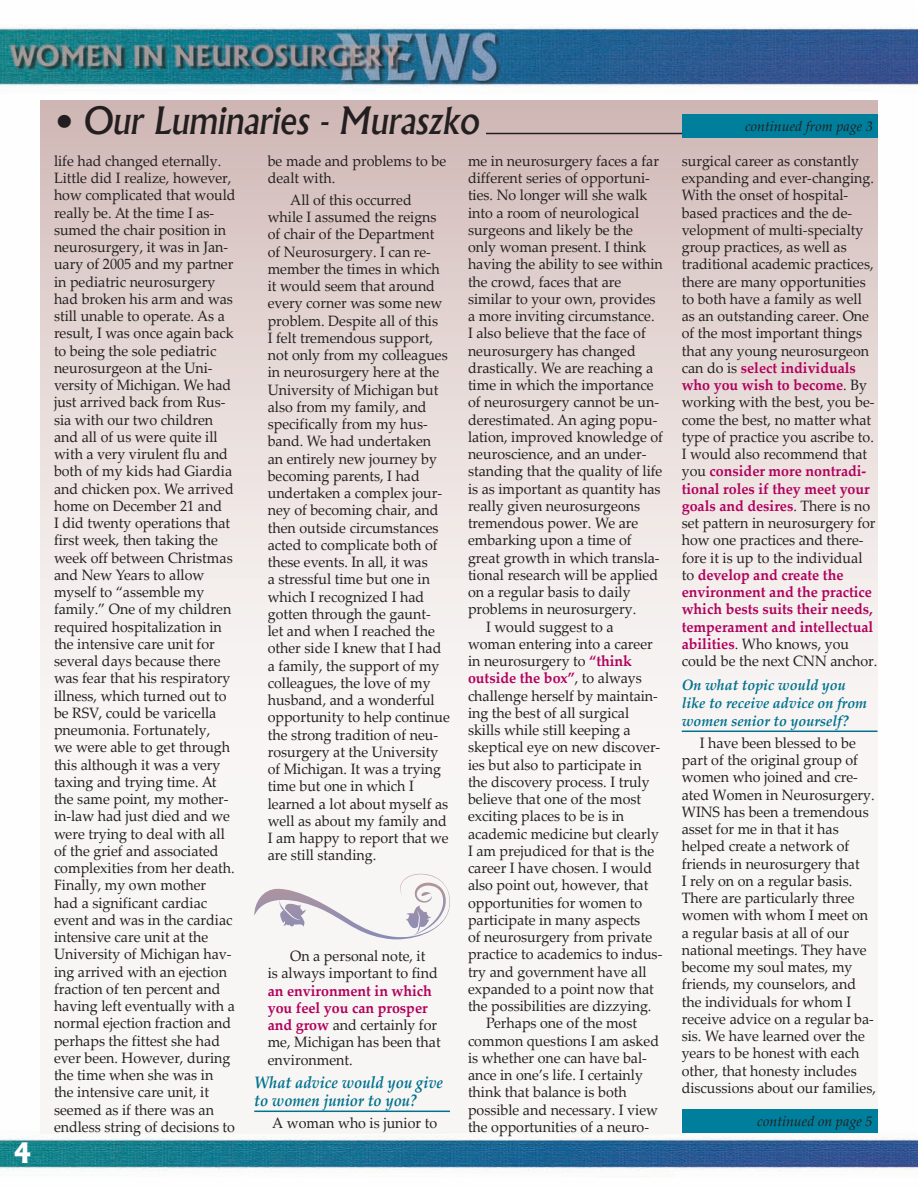
<style>
.page{position:relative;width:918px;height:1188px;background:#fff}
.page>*{position:absolute;margin:0;border:0;box-sizing:border-box;transform-origin:0 0}
.Headline{font:italic 500 36px "Albertus";color:#231f20}
.t1{font:800 27px "Albertus";color:#fff}
.Q_A-Question{font:italic 700 16.5px/18px "Palatino Linotype";color:#00718e;scale:.9 1}
.Body_-_10pt{font:15px/17.2px "Palatino Linotype";color:#231f20;scale:.95 1}
.Body_Text_after_bull{font:15px/17.2px "Palatino Linotype";color:#231f20;scale:.95 1}
.Q_A-Question-2{font:italic 700 15px/18px "Palatino Linotype";color:#00718e;scale:.95 1}
.Learning_Objective{font:italic 14.25px "Palatino Linotype";color:#231f20}
.s1{font-weight:700;color:#b1015c}
</style>
<div class="page">
<img style="left:0;top:24px;width:918px;height:1153px">
<div style="left:40px;top:101px;width:838px;height:1032px;background:linear-gradient(to bottom,#dac7c5,#fff)"></div>
<hr style="left:486px;top:133px;width:238px;height:1px;background:#231f20">
<hr style="left:254px;top:1111px;width:196px;height:1px;background:#00718e">
<svg style="left:254px;top:874px;width:197px;height:66px"></svg>
<div style="left:682px;top:1109px;width:196px;height:24px;background:#007f9d"></div>
<hr style="left:682px;top:731px;width:196px;height:1px;background:#00718e">
<div style="left:682px;top:114px;width:196px;height:24px;background:#007f9d"></div>
<h2 class="t1" style="left:14px;top:1136px;width:19px">4</h2>
<p class="Headline" style="left:56px;top:98px;width:426px">• Our Luminaries - Muraszko</p>
<p class="Body_Text_after_bull" style="left:54px;top:151px;width:193px">life had changed eternally.<br>Little did I realize, however, how complicated that would really be. At the time I as&shy;sumed the chair position in neurosurgery, it was in Jan&shy;uary of 2005 and my partner in pediatric neurosurgery had broken his arm and was still unable to operate. As a result, I was once again back to being the sole pediatric neurosurgeon at the Uni&shy;versity of Michigan. We had just arrived back from Rus&shy;sia with our two children and all of us were quite ill with a very virulent flu and both of my kids had Giardia and chicken pox. We arrived home on December 21 and<br>I did twenty operations that first week, then taking the week off between Christmas and New Years to allow myself to “assemble my family.” One of my children required hospitalization in the intensive care unit for several days because there was fear that his respiratory illness, which turned out to be RSV, could be varicella pneumonia. Fortunately,<br>we were able to get through this although it was a very taxing and trying time. At the same point, my mother&shy;in-law had just died and we were trying to deal with all of the grief and associated complexities from her death.<br>Finally, my own mother<br>had a significant cardiac event and was in the cardiac intensive care unit at the<br>University of Michigan hav&shy;ing arrived with an ejection fraction of ten percent and having left eventually with a normal ejection fraction and perhaps the fittest she had ever been. However, during the time when she was in the intensive care unit, it seemed as if there was an endless string of decisions to</p>
<p class="Body_Text_after_bull" style="left:268px;top:151px;width:189px">be made and problems to be dealt with.</p>
<p class="Body_-_10pt" style="left:468px;top:151px;width:207px">me in neurosurgery faces a far different series of opportuni&shy;ties. No longer will she walk into a room of neurological surgeons and likely be the only woman present. I think having the ability to see within the crowd, faces that are similar to your own, provides a more inviting circumstance.<br>I also believe that the face of neurosurgery has changed drastically. We are reaching a time in which the importance of neurosurgery cannot be un&shy;derestimated. An aging popu&shy;lation, improved knowledge of neuroscience, and an under&shy;standing that the quality of life is as important as quantity has really given neurosurgeons tremendous power. We are embarking upon a time of great growth in which transla&shy;tional research will be applied on a regular basis to daily problems in neurosurgery.</p>
<p class="Body_-_10pt" style="left:468px;top:617px;width:206px;text-indent:18px">I would suggest to a woman entering into a career in neurosurgery to <span class="s1">“think outside the box”</span>, to always challenge herself by maintain&shy;ing the best of all surgical skills while still keeping a skeptical eye on new discover&shy;ies but also to participate in the discovery process. I truly believe that one of the most exciting places to be is in academic medicine but clearly<br>I am prejudiced for that is the career I have chosen. I would also point out, however, that opportunities for women to participate in many aspects<br>of neurosurgery from private practice to academics to indus&shy;try and government have all expanded to a point now that the possibilities are dizzying.</p>
<p class="Body_-_10pt" style="left:468px;top:1014px;width:203px;text-indent:18px">Perhaps one of the most common questions I am asked is whether one can have bal&shy;ance in one’s life. I certainly think that balance is both possible and necessary. I view the opportunities of a neuro-</p>
<p class="Body_Text_after_bull" style="left:268px;top:190px;width:193px;text-indent:22px">All of this occurred while I assumed the reigns of chair of the Department of Neurosurgery. I can re&shy;member the times in which it would seem that around every corner was some new problem. Despite all of this<br>I felt tremendous support, not only from my colleagues in neurosurgery here at the<br>University of Michigan but also from my family, and specifically from my hus&shy;band. We had undertaken an entirely new journey by becoming parents, I had undertaken a complex jour&shy;ney of becoming chair, and then outside circumstances acted to complicate both of these events. In all, it was<br>a stressful time but one in which I recognized I had gotten through the gaunt&shy;let and when I reached the other side I knew that I had a family, the support of my colleagues, the love of my husband, and a wonderful opportunity to help continue the strong tradition of neu&shy;rosurgery at the University of Michigan. It was a trying time but one in which I learned a lot about myself as well as about my family and<br>I am happy to report that we are still standing.</p>
<p class="Body_Text_after_bull" style="left:268px;top:947px;width:184px;text-indent:22px">On a personal note, it<br>is always important to find <span class="s1">an environment in which you feel you can prosper and grow</span> and certainly for me, Michigan has been that environment.</p>
<p class="Q_A-Question" style="left:254px;top:1073px;width:211px">What advice would you give to women junior to you?</p>
<p class="Body_-_10pt" style="left:272px;top:1113px;width:175px">A woman who is junior to</p>
<p class="Learning_Objective" style="left:745px;top:116px;width:130px">continued from page 3</p>
<p class="Body_-_10pt" style="left:682px;top:151px;width:208px">surgical career as constantly expanding and ever-changing.<br>With the onset of hospital&shy;based practices and the de&shy;velopment of multi-specialty group practices, as well as traditional academic practices, there are many opportunities to both have a family as well as an outstanding career. One of the most important things that any young neurosurgeon can do is <span class="s1">select individuals who you wish to become</span>. By working with the best, you be&shy;come the best, no matter what type of practice you ascribe to.<br>I would also recommend that you <span class="s1">consider more nontradi&shy;tional roles if they meet your goals and desires</span>. There is no set pattern in neurosurgery for how one practices and there&shy;fore it is up to the individual to <span class="s1">develop and create the environment and the practice which bests suits their needs, temperament and intellectual abilities</span>. Who knows, you could be the next CNN anchor.</p>
<p class="Q_A-Question-2" style="left:682px;top:675px;width:197px">On what topic would you like to receive advice on from women senior to yourself?</p>
<p class="Body_-_10pt" style="left:682px;top:733px;width:206px;text-indent:18px">I have been blessed to be part of the original group of women who joined and cre&shy;ated Women in Neurosurgery.<br>WINS has been a tremendous asset for me in that it has helped create a network of friends in neurosurgery that<br>I rely on on a regular basis.<br>There are particularly three women with whom I meet on a regular basis at all of our national meetings. They have become my soul mates, my friends, my counselors, and the individuals for whom I receive advice on a regular ba&shy;sis. We have learned over the years to be honest with each other, that honesty includes discussions about our families,</p>
<p class="Learning_Objective" style="left:757px;top:1112px;width:117px">continued on page 5</p>
</div>
